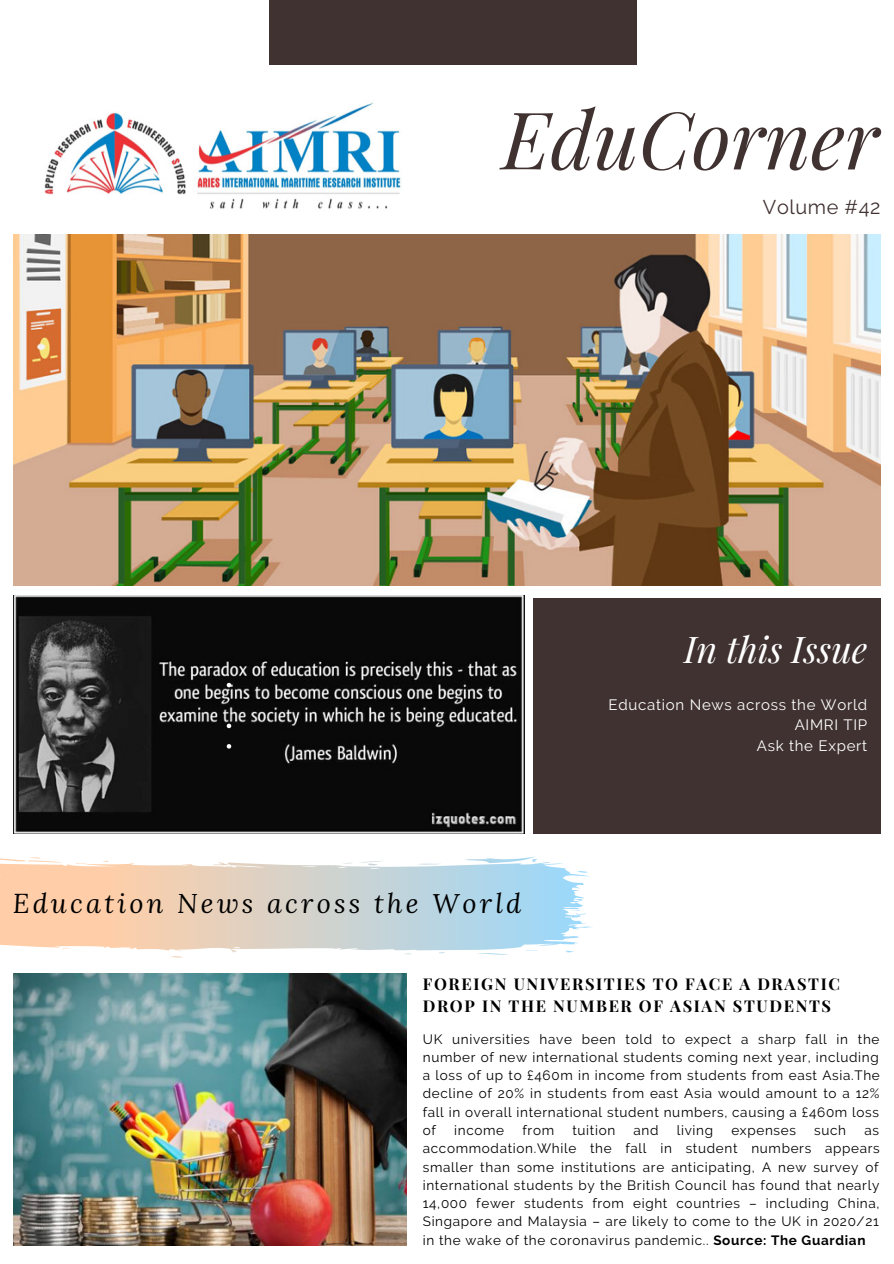
<style>
.page{position:relative;width:894px;height:1264px;background:#fff}
.page>*{position:absolute;margin:0;border:0;box-sizing:border-box;transform-origin:0 0}
.t1{font:italic 79.5px "Playfair Display";color:#403231}
.t2{font:italic 36px "Playfair Display";color:#fff}
.t3{font:italic 27px "Lora";letter-spacing:.12em;color:#000}
.t4{font:19.8px "Raleway";letter-spacing:.03em;color:#403231}
.t5{font:700 16.35px/22.4px "Playfair Display";letter-spacing:.1em;color:#000}
.t6{font:15px/20.4px "Raleway";letter-spacing:.05em;color:#fff;text-align:right}
.t7{font:13.5px/18.3px "Raleway";letter-spacing:.05em;color:#000;text-align:justify}
.s1{font-weight:700}
</style>
<div class="page">
<div style="left:269px;top:0;width:367px;height:64px;background:#403231"></div>
<div style="left:533px;top:598px;width:347px;height:235px;background:#403231"></div>
<img style="left:14px;top:596px;width:510px;height:237px">
<img style="left:14px;top:234px;width:866px;height:351px">
<svg style="left:0;top:856px;width:593px;height:101px"></svg>
<img style="left:14px;top:973px;width:392px;height:272px">
<img style="left:44px;top:102px;width:358px;height:107px">
<svg style="left:227px;top:683px;width:4px;height:4px"></svg>
<svg style="left:227px;top:723px;width:4px;height:5px"></svg>
<svg style="left:227px;top:744px;width:4px;height:4px"></svg>
<h1 class="t1" style="left:502px;top:83px;width:378px">EduCorner</h1>
<h3 class="t4" style="left:762px;top:195px;width:119px">Volume #42</h3>
<h2 class="t2" style="left:684px;top:624px;width:185px">In this Issue</h2>
<p class="t6" style="left:608px;top:694px;width:260px">Education News across the World</p>
<h3 class="t3" style="left:13px;top:885px;width:510px">Education News across the World</h3>
<p class="t6" style="left:756px;top:715px;width:112px">AIMRI TIP<br>Ask the Expert</p>
<p class="t5" style="left:422px;top:971px;width:418px">FOREIGN UNIVERSITIES TO FACE A DRASTIC<br>DROP IN THE NUMBER OF ASIAN STUDENTS</p>
<p class="t7" style="left:422px;top:1029px;width:458px">UK universities have been told to expect a sharp fall in the number of new international students coming next year, including a loss of up to £460m in income from students from east Asia.The decline of 20% in students from east Asia would amount to a 12% fall in overall international student numbers, causing a £460m loss of</p>
<p class="t7" style="left:454px;top:1120px;width:51px">income</p>
<p class="t7" style="left:522px;top:1120px;width:33px">from</p>
<p class="t7" style="left:572px;top:1120px;width:44px">tuition</p>
<p class="t7" style="left:633px;top:1120px;width:26px">and</p>
<p class="t7" style="left:676px;top:1120px;width:38px">living</p>
<p class="t7" style="left:731px;top:1120px;width:66px">expenses</p>
<p class="t7" style="left:814px;top:1120px;width:33px">such</p>
<p class="t7" style="left:422px;top:1120px;width:458px;text-indent:441px">as accommodation.While the fall in student numbers appears smaller than some institutions are anticipating, A new survey of international students by the British Council has found that nearly 14,000 fewer students from eight countries – including China, Singapore and Malaysia – are likely to come to the UK in 2020/21 in the wake of the coronavirus pandemic.. <span class="s1">Source: The Guardian</span></p>
</div>
